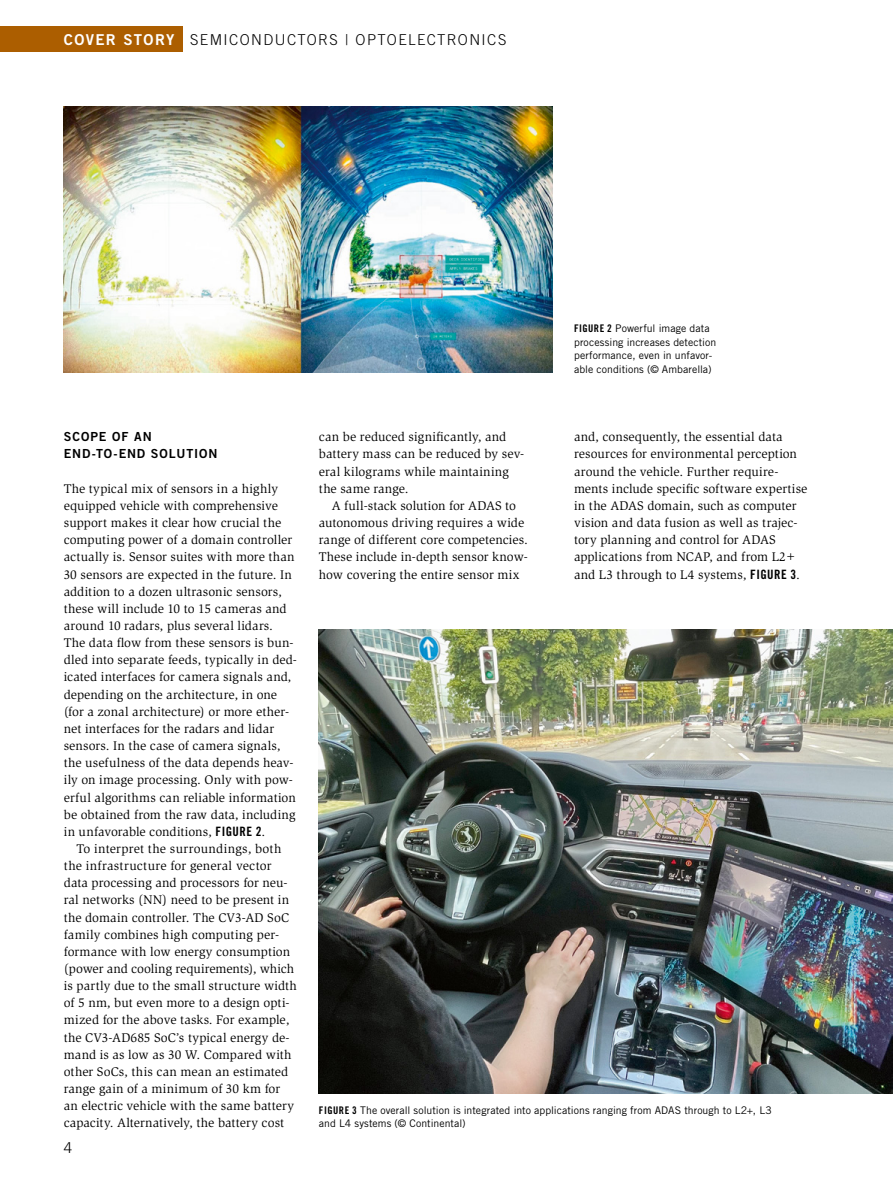
<style>
.page{position:relative;width:893px;height:1187px;background:#fff}
.page>*{position:absolute;margin:0;border:0;box-sizing:border-box;transform-origin:0 0}
.t1{font:300 15px "Trade Gothic LT Std";letter-spacing:.095em;color:#000}
.t2{font:12.9px/17.1px "Slimbach Std";letter-spacing:.005em;color:#000}
.t3{font:12.45px/17.1px "Trade Gothic LT Std Bd 2";letter-spacing:.07em;color:#000}
.t4{font:10.5px/13.5px "Trade Gothic LT Std";letter-spacing:.005em;color:#000}
.s1{font-family:"Trade Gothic LT Std Bd 2";font-weight:400;color:#fff}
.s2{font-family:"Trade Gothic LT Std Bd Cn 20"}
</style>
<div class="page">
<img style="left:64px;top:106px;width:489px;height:266px">
<img style="left:319px;top:630px;width:574px;height:462px">
<div style="left:0;top:26px;width:183px;height:26px;background:#ac5e00"></div>
<p class="t1" style="left:64px;top:31px;width:427px"><span class="s1">COVER STORY</span> SEMICONDUCTORS | OPTOELECTRONICS</p>
<p class="t4" style="left:574px;top:321px;width:144px"><span class="s2">FIGURE 2</span> Powerful image data processing increases detection performance, even in unfavor&shy;able conditions (© Ambarella)</p>
<p class="t3" style="left:64px;top:428px;width:155px">SCOPE OF AN<br>END-TO-END SOLUTION</p>
<p class="t2" style="left:64px;top:480px;width:235px">The typical mix of sensors in a highly equipped vehicle with comprehensive support makes it clear how crucial the computing power of a domain controller actually is. Sensor suites with more than 30 sensors are expected in the future. In addition to a dozen ultrasonic sensors, these will include 10 to 15 cameras and around 10 radars, plus several lidars.<br>The data flow from these sensors is bun&shy;dled into separate feeds, typically in ded&shy;icated interfaces for camera signals and, depending on the architecture, in one (for a zonal architecture) or more ether&shy;net interfaces for the radars and lidar sensors. In the case of camera signals, the usefulness of the data depends heav&shy;ily on image processing. Only with pow&shy;erful algorithms can reliable information be obtained from the raw data, including in unfavorable conditions, <span class="s2">FIGURE 2</span>.</p>
<p class="t2" style="left:64px;top:840px;width:235px;text-indent:13px">To interpret the surroundings, both the infrastructure for general vector data processing and processors for neu&shy;ral networks (NN) need to be present in the domain controller. The CV3-AD SoC family combines high computing per&shy;formance with low energy consumption (power and cooling requirements), which is partly due to the small structure width of 5 nm, but even more to a design opti&shy;mized for the above tasks. For example, the CV3-AD685 SoC’s typical energy de-- mand is as low as 30 W. Compared with other SoCs, this can mean an estimated range gain of a minimum of 30 km for an electric vehicle with the same battery capacity. Alternatively, the battery cost</p>
<p class="t1" style="left:64px;top:1138px;width:10px">4</p>
<p class="t2" style="left:319px;top:428px;width:207px">can be reduced significantly, and battery mass can be reduced by sev&shy;eral kilograms while maintaining the same range.</p>
<p class="t2" style="left:319px;top:497px;width:210px;text-indent:13px">A full-stack solution for ADAS to autonomous driving requires a wide range of different core competencies.<br>These include in-depth sensor know&shy;how covering the entire sensor mix</p>
<p class="t2" style="left:574px;top:428px;width:235px">and, consequently, the essential data resources for environmental perception around the vehicle. Further require&shy;ments include specific software expertise in the ADAS domain, such as computer vision and data fusion as well as trajec&shy;tory planning and control for ADAS applications from NCAP, and from L2+ and L3 through to L4 systems, <span class="s2">FIGURE 3</span>.</p>
<p class="t4" style="left:319px;top:1103px;width:454px"><span class="s2">FIGURE 3</span> The overall solution is integrated into applications ranging from ADAS through to L2+, L3 and L4 systems (© Continental)</p>
</div>
